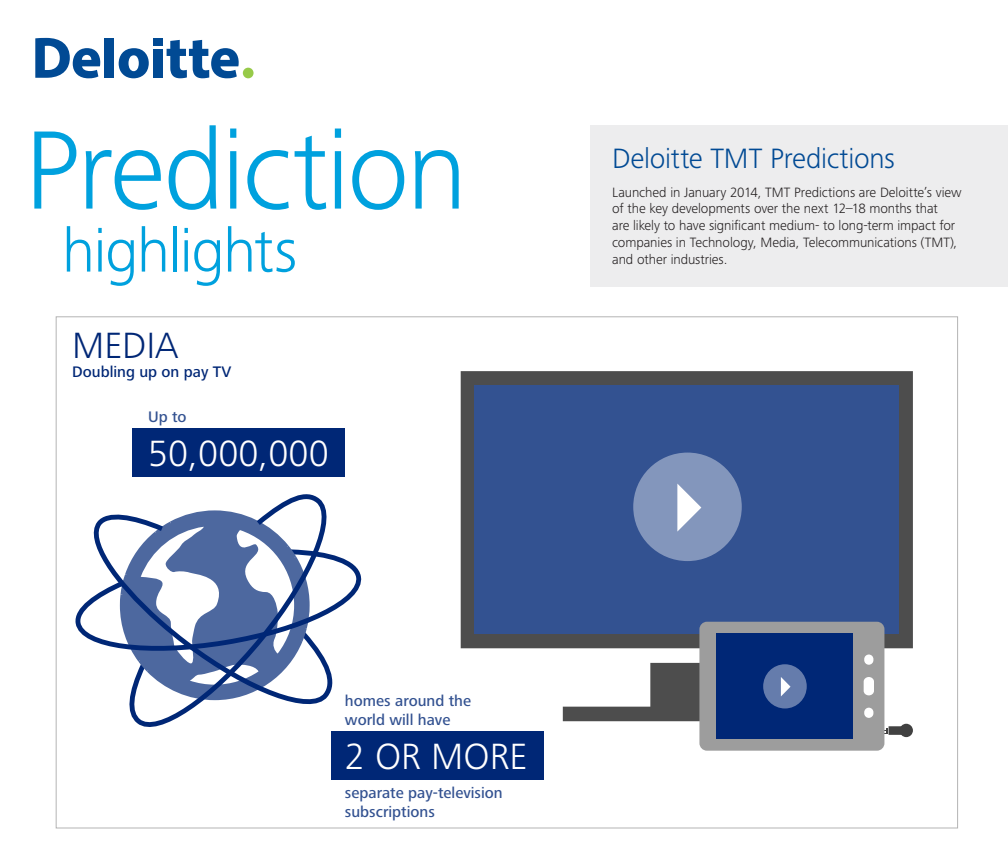
<style>
.page{position:relative;width:1008px;height:864px;background:#fff}
.page>*{position:absolute;margin:0;border:0;box-sizing:border-box;transform-origin:0 0}
.t1{font:300 115.5px "Frutiger Next Pro";letter-spacing:-.025em;color:#00a1de}
.t2{font:300 63px "Frutiger Next Pro";letter-spacing:-.025em;color:#00a1de}
.t3{font:300 37.9px "Frutiger Next Pro";color:#fff}
.t4{font:300 37.9px "Frutiger Next Pro";color:#002776}
.t5{font:300 29px "Frutiger Next Pro";letter-spacing:-.01em;color:#014a94}
.t6{font:500 15.8px/19px "Frutiger Next Pro";color:#335291}
.t7{font:500 15.8px "Frutiger Next Pro";color:#002776}
.t8{font:300 14px/16.8px "Frutiger Next Pro";letter-spacing:-.005em;color:#231f20}
</style>
<div class="page">
<div style="left:590px;top:125px;width:418px;height:162px;background:#ededee"></div>
<div style="left:105px;top:39px;width:9px;height:39px;background:#014a94"></div>
<svg style="left:119px;top:48px;width:30px;height:30px"></svg>
<div style="left:153px;top:49px;width:10px;height:29px;background:#014a94"></div>
<div style="left:153px;top:39px;width:10px;height:7px;background:#014a94"></div>
<svg style="left:167px;top:40px;width:72px;height:38px"></svg>
<div style="left:243px;top:68px;width:11px;height:10px;background:#97ca49;border-radius:50%"></div>
<svg style="left:35px;top:38px;width:65px;height:40px"></svg>
<svg style="left:884px;top:726px;width:17px;height:9px"></svg>
<div style="left:900px;top:724px;width:13px;height:13px;background:#414141;border-radius:50%"></div>
<div style="left:331px;top:731px;width:213px;height:49px;background:#002776"></div>
<div style="left:132px;top:428px;width:213px;height:49px;background:#002776"></div>
<div style="left:461px;top:371px;width:452px;height:277px;background:#4d4d4d"></div>
<div style="left:474px;top:386px;width:425px;height:248px;background:#335291"></div>
<div style="left:633px;top:453px;width:109px;height:108px;background:#8396bc;border-radius:50%"></div>
<svg style="left:135px;top:494px;width:190px;height:233px"></svg>
<svg style="left:129px;top:506px;width:197px;height:215px"></svg>
<svg style="left:75px;top:509px;width:287px;height:193px"></svg>
<div style="left:699px;top:622px;width:185px;height:129px;background:#9d9d9d;border-radius:8px"></div>
<div style="left:716px;top:634px;width:137px;height:105px;background:#002776"></div>
<div style="left:864px;top:677px;width:10px;height:18px;background:#fff;border-radius:5px"></div>
<div style="left:864px;top:708px;width:9px;height:10px;background:#fff;border-radius:5px"></div>
<div style="left:864px;top:655px;width:9px;height:10px;background:#fff;border-radius:5px"></div>
<svg style="left:563px;top:663px;width:244px;height:58px"></svg>
<p class="t1" style="left:24px;top:104px;width:445px">Prediction</p>
<p class="t2" style="left:62px;top:215px;width:237px">highlights</p>
<p class="t4" style="left:72px;top:323px;width:108px">MEDIA</p>
<p class="t7" style="left:72px;top:362px;width:160px">Doubling up on pay TV</p>
<p class="t6" style="left:148px;top:408px;width:40px">Up to</p>
<p class="t3" style="left:148px;top:432px;width:182px">50,000,000</p>
<p class="t5" style="left:612px;top:141px;width:284px">Deloitte TMT Predictions</p>
<p class="t8" style="left:612px;top:183px;width:351px">Launched in January 2014, TMT Predictions are Deloitte’s view of the key developments over the next 12–18 months that<br>are likely to have significant medium- to long-term impact for companies in Technology, Media, Telecommunications (TMT), and other industries.</p>
<p class="t6" style="left:345px;top:691px;width:128px">homes around the world will have</p>
<p class="t3" style="left:345px;top:735px;width:184px">2 OR MORE</p>
<p class="t6" style="left:345px;top:783px;width:159px">separate pay-television subscriptions</p>
</div>
